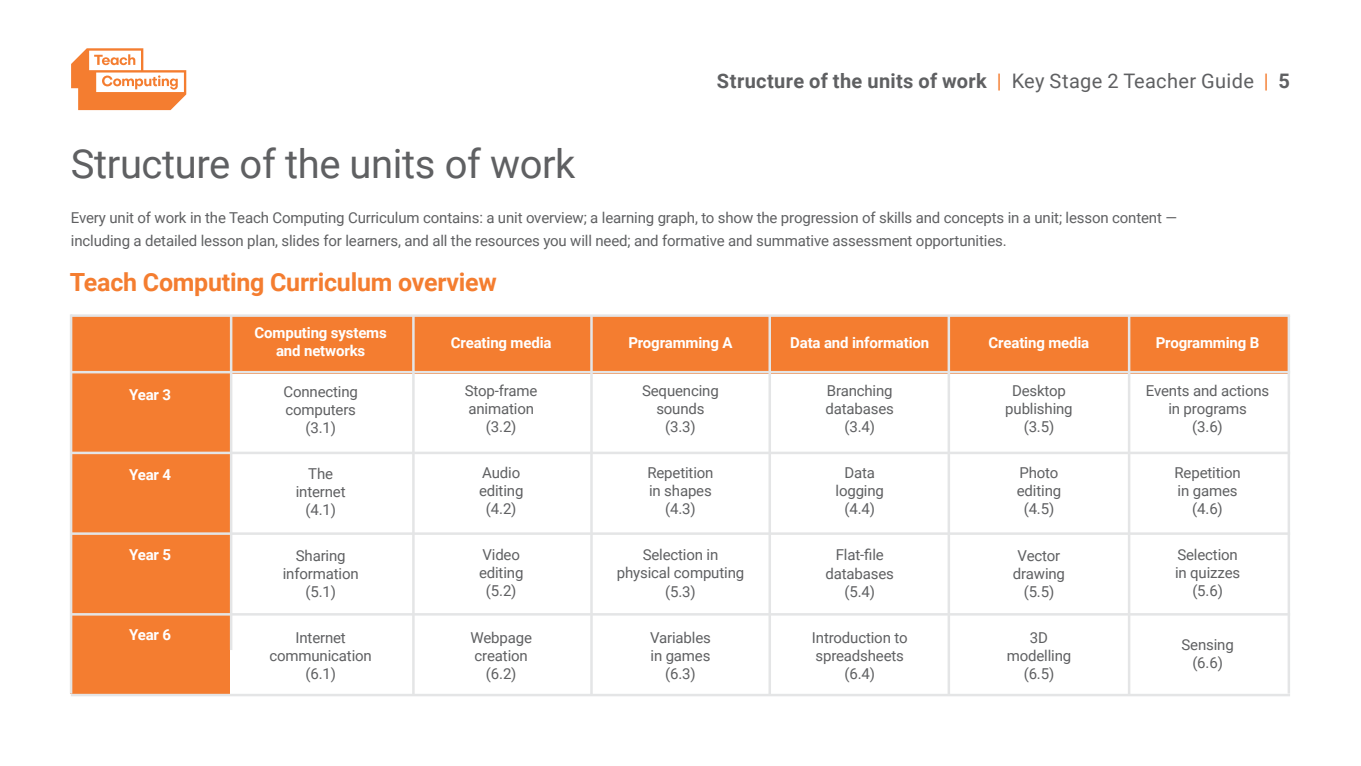
<style>
.page{position:relative;width:1361px;height:766px;background:#fff}
.page>*{position:absolute;margin:0;border:0;box-sizing:border-box;transform-origin:0 0}
.t1{font:40px "Roboto";letter-spacing:-.01em;color:#5f6062}
.t2{font:700 25px "Roboto";letter-spacing:-.01em;color:#f47d30}
.t3{font:700 20px "Roboto";letter-spacing:.02em;color:#5f6062}
.t4{font:15px/18px "Roboto";letter-spacing:-.01em;color:#5f6062;text-align:center}
.t5{font:700 15px/17.5px "Roboto";letter-spacing:-.01em;color:#fff;text-align:center}
.s1{font-weight:400;color:#f47d30}
.s2{font-weight:400}
</style>
<div class="page">
<svg style="left:71px;top:48px;width:115px;height:62px"></svg>
<div style="left:71px;top:315px;width:1219px;height:58px;background:#f47d30"></div>
<div style="left:71px;top:355px;width:159px;height:338px;background:#f47d30"></div>
<hr style="left:412px;top:316px;width:3px;height:378px;background:#e4e5e6">
<hr style="left:230px;top:315px;width:2px;height:334px;background:#e4e5e6">
<hr style="left:70px;top:314px;width:2px;height:379px;background:#e4e5e6">
<hr style="left:1287px;top:316px;width:3px;height:377px;background:#e4e5e6">
<hr style="left:590px;top:316px;width:3px;height:378px;background:#e4e5e6">
<hr style="left:768px;top:316px;width:3px;height:378px;background:#e4e5e6">
<hr style="left:947px;top:316px;width:3px;height:378px;background:#e4e5e6">
<hr style="left:1128px;top:316px;width:2px;height:378px;background:#e4e5e6">
<hr style="left:71px;top:451px;width:1219px;height:3px;background:#e4e5e6">
<hr style="left:71px;top:532px;width:1219px;height:2px;background:#e4e5e6">
<hr style="left:71px;top:613px;width:1219px;height:2px;background:#e4e5e6">
<hr style="left:71px;top:693px;width:1219px;height:3px;background:#e4e5e6">
<hr style="left:71px;top:314px;width:1219px;height:3px;background:#e4e5e6">
<hr style="left:71px;top:371px;width:1219px;height:2px;background:#e4e5e6">
<h1 class="t1" style="left:71px;top:136px;width:506px">Structure of the units of work</h1>
<h3 class="t3" style="left:717px;top:67px;width:575px">Structure of the units of work <span class="s1">|</span> <span class="s2">Key Stage 2 Teacher Guide</span> <span class="s1">|</span> 5</h3>
<p class="t4" style="left:71px;top:206px;width:1107px;line-height:22.5px;text-align:left">Every unit of work in the Teach Computing Curriculum contains: a unit overview; a learning graph, to show the progression of skills and concepts in a unit; lesson content — including a detailed lesson plan, slides for learners, and all the resources you will need; and formative and summative assessment opportunities.</p>
<h2 class="t2" style="left:70px;top:264px;width:428px">Teach Computing Curriculum overview</h2>
<p class="t5" style="left:129px;top:385px;width:44px">Year 3</p>
<p class="t5" style="left:129px;top:465px;width:44px">Year 4</p>
<p class="t5" style="left:129px;top:545px;width:44px">Year 5</p>
<p class="t5" style="left:129px;top:625px;width:44px">Year 6</p>
<p class="t5" style="left:254px;top:323px;width:134px">Computing systems and networks</p>
<p class="t4" style="left:283px;top:382px;width:76px">Connecting computers (3.1)</p>
<p class="t4" style="left:296px;top:464px;width:51px">The internet (4.1)</p>
<p class="t4" style="left:283px;top:546px;width:77px">Sharing information (5.1)</p>
<p class="t4" style="left:269px;top:628px;width:104px">Internet communication (6.1)</p>
<p class="t5" style="left:451px;top:333px;width:102px">Creating media</p>
<p class="t4" style="left:465px;top:381px;width:74px">Stop-frame animation (3.2)</p>
<p class="t4" style="left:479px;top:463px;width:46px">Audio editing (4.2)</p>
<p class="t4" style="left:479px;top:545px;width:46px">Video editing (5.2)</p>
<p class="t4" style="left:470px;top:627px;width:63px">Webpage creation (6.2)</p>
<p class="t5" style="left:628px;top:333px;width:106px">Programming A</p>
<p class="t4" style="left:642px;top:381px;width:78px">Sequencing sounds (3.3)</p>
<p class="t4" style="left:647px;top:463px;width:68px">Repetition in shapes (4.3)</p>
<p class="t4" style="left:617px;top:545px;width:129px">Selection in physical computing (5.3)</p>
<p class="t4" style="left:650px;top:627px;width:62px">Variables in games (6.3)</p>
<p class="t5" style="left:790px;top:333px;width:141px">Data and information</p>
<p class="t4" style="left:825px;top:381px;width:70px">Branching databases (3.4)</p>
<p class="t4" style="left:835px;top:463px;width:50px">Data logging (4.4)</p>
<p class="t4" style="left:825px;top:545px;width:70px">Flat-file databases (5.4)</p>
<p class="t4" style="left:812px;top:627px;width:97px">Introduction to spreadsheets (6.4)</p>
<p class="t5" style="left:988px;top:333px;width:102px">Creating media</p>
<p class="t4" style="left:1005px;top:381px;width:69px">Desktop publishing (3.5)</p>
<p class="t4" style="left:1017px;top:463px;width:46px">Photo editing (4.5)</p>
<p class="t4" style="left:1013px;top:545px;width:54px">Vector drawing (5.5)</p>
<p class="t4" style="left:1006px;top:627px;width:66px">3D modelling (6.5)</p>
<p class="t5" style="left:1155px;top:333px;width:105px">Programming B</p>
<p class="t4" style="left:1146px;top:381px;width:125px">Events and actions in programs<br>(3.6)</p>
<p class="t4" style="left:1174px;top:463px;width:68px">Repetition in games (4.6)</p>
<p class="t4" style="left:1175px;top:545px;width:67px">Selection in quizzes (5.6)</p>
<p class="t4" style="left:1181px;top:634px;width:54px">Sensing (6.6)</p>
</div>
